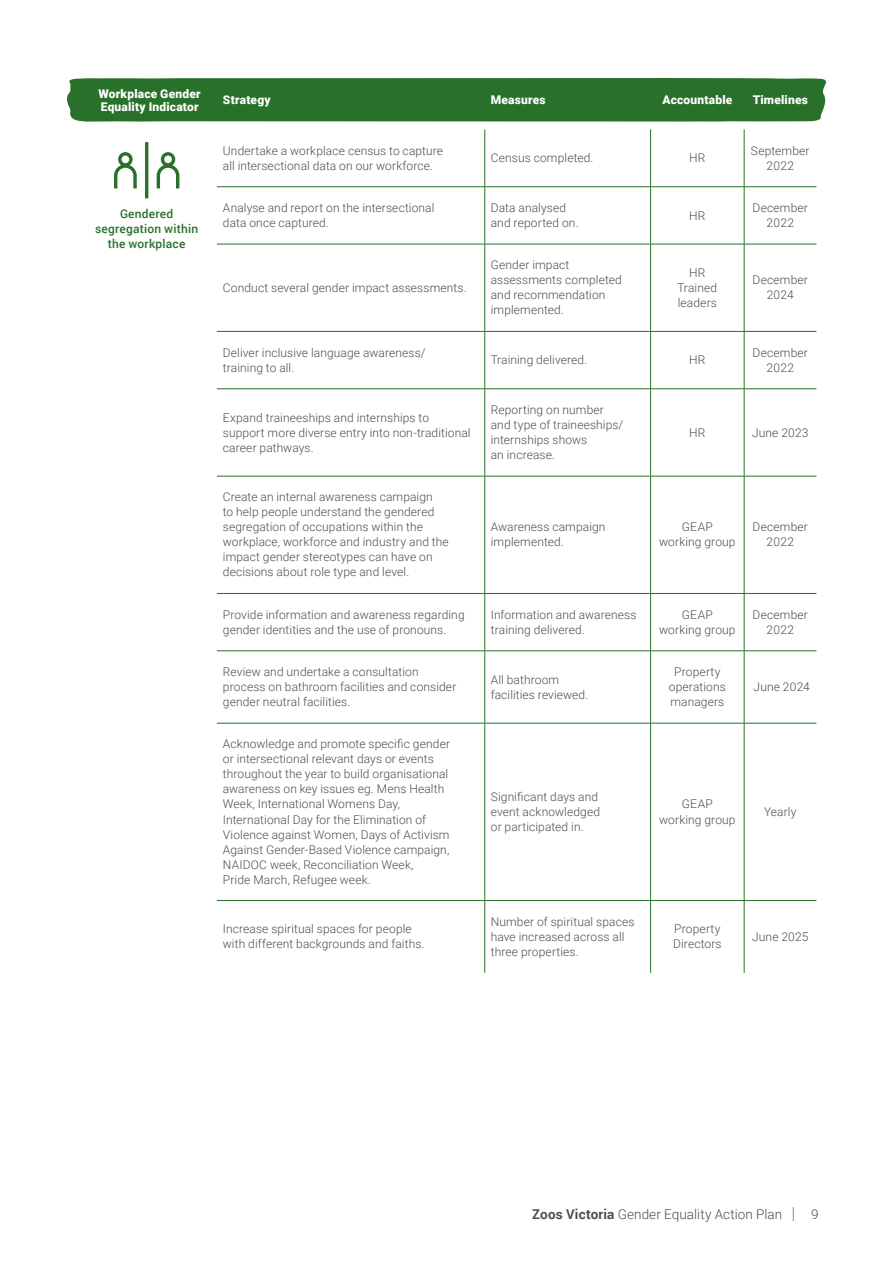
<style>
.page{position:relative;width:893px;height:1263px;background:#fff}
.page>*{position:absolute;margin:0;border:0;box-sizing:border-box;transform-origin:0 0}
.t1{font:300 13.5px "Roboto";letter-spacing:.005em;color:#4d4d4f}
.t2{font:300 12px/15px "Roboto";letter-spacing:.01em;color:#4d4d4f}
.t3{font:900 12px/13.5px "Roboto";letter-spacing:.015em;color:#fff}
.t4{font:500 12px/15px "Roboto";letter-spacing:.015em;color:#29702a;text-align:center}
.s1{font-weight:700}
.s2{font-size:16.5px}
</style>
<div class="page">
<hr style="left:484px;top:129px;width:1px;height:58px;background:#29702a">
<hr style="left:650px;top:129px;width:1px;height:58px;background:#29702a">
<hr style="left:744px;top:129px;width:1px;height:58px;background:#29702a">
<hr style="left:217px;top:186px;width:268px;height:1px;background:#29702a">
<hr style="left:485px;top:186px;width:166px;height:1px;background:#29702a">
<hr style="left:484px;top:187px;width:1px;height:57px;background:#29702a">
<hr style="left:651px;top:186px;width:93px;height:1px;background:#29702a">
<hr style="left:650px;top:187px;width:1px;height:57px;background:#29702a">
<hr style="left:744px;top:186px;width:72px;height:1px;background:#29702a">
<hr style="left:744px;top:187px;width:1px;height:57px;background:#29702a">
<hr style="left:217px;top:244px;width:268px;height:1px;background:#29702a">
<hr style="left:485px;top:244px;width:166px;height:1px;background:#29702a">
<hr style="left:484px;top:244px;width:1px;height:87px;background:#29702a">
<hr style="left:651px;top:244px;width:93px;height:1px;background:#29702a">
<hr style="left:650px;top:244px;width:1px;height:87px;background:#29702a">
<hr style="left:744px;top:244px;width:72px;height:1px;background:#29702a">
<hr style="left:744px;top:244px;width:1px;height:87px;background:#29702a">
<hr style="left:217px;top:331px;width:268px;height:1px;background:#29702a">
<hr style="left:485px;top:331px;width:166px;height:1px;background:#29702a">
<hr style="left:484px;top:332px;width:1px;height:57px;background:#29702a">
<hr style="left:651px;top:331px;width:93px;height:1px;background:#29702a">
<hr style="left:650px;top:332px;width:1px;height:57px;background:#29702a">
<hr style="left:744px;top:331px;width:72px;height:1px;background:#29702a">
<hr style="left:744px;top:332px;width:1px;height:57px;background:#29702a">
<hr style="left:217px;top:388px;width:268px;height:1px;background:#29702a">
<hr style="left:485px;top:388px;width:166px;height:1px;background:#29702a">
<hr style="left:484px;top:389px;width:1px;height:87px;background:#29702a">
<hr style="left:651px;top:388px;width:93px;height:1px;background:#29702a">
<hr style="left:650px;top:389px;width:1px;height:87px;background:#29702a">
<hr style="left:744px;top:388px;width:72px;height:1px;background:#29702a">
<hr style="left:744px;top:389px;width:1px;height:87px;background:#29702a">
<hr style="left:217px;top:476px;width:268px;height:1px;background:#29702a">
<hr style="left:485px;top:476px;width:166px;height:1px;background:#29702a">
<hr style="left:484px;top:476px;width:1px;height:117px;background:#29702a">
<hr style="left:651px;top:476px;width:93px;height:1px;background:#29702a">
<hr style="left:650px;top:476px;width:1px;height:117px;background:#29702a">
<hr style="left:744px;top:476px;width:72px;height:1px;background:#29702a">
<hr style="left:744px;top:476px;width:1px;height:117px;background:#29702a">
<hr style="left:217px;top:593px;width:268px;height:1px;background:#29702a">
<hr style="left:485px;top:593px;width:166px;height:1px;background:#29702a">
<hr style="left:484px;top:594px;width:1px;height:57px;background:#29702a">
<hr style="left:651px;top:593px;width:93px;height:1px;background:#29702a">
<hr style="left:650px;top:594px;width:1px;height:57px;background:#29702a">
<hr style="left:744px;top:593px;width:72px;height:1px;background:#29702a">
<hr style="left:744px;top:594px;width:1px;height:57px;background:#29702a">
<hr style="left:217px;top:650px;width:268px;height:1px;background:#29702a">
<hr style="left:485px;top:650px;width:166px;height:1px;background:#29702a">
<hr style="left:484px;top:651px;width:1px;height:72px;background:#29702a">
<hr style="left:651px;top:650px;width:93px;height:1px;background:#29702a">
<hr style="left:650px;top:651px;width:1px;height:72px;background:#29702a">
<hr style="left:744px;top:650px;width:72px;height:1px;background:#29702a">
<hr style="left:744px;top:651px;width:1px;height:72px;background:#29702a">
<hr style="left:217px;top:723px;width:268px;height:1px;background:#29702a">
<hr style="left:485px;top:723px;width:166px;height:1px;background:#29702a">
<hr style="left:484px;top:723px;width:1px;height:177px;background:#29702a">
<hr style="left:651px;top:723px;width:93px;height:1px;background:#29702a">
<hr style="left:650px;top:723px;width:1px;height:177px;background:#29702a">
<hr style="left:744px;top:723px;width:72px;height:1px;background:#29702a">
<hr style="left:744px;top:723px;width:1px;height:177px;background:#29702a">
<hr style="left:484px;top:901px;width:1px;height:72px;background:#29702a">
<hr style="left:650px;top:901px;width:1px;height:72px;background:#29702a">
<hr style="left:744px;top:901px;width:1px;height:72px;background:#29702a">
<hr style="left:217px;top:900px;width:268px;height:1px;background:#29702a">
<hr style="left:485px;top:900px;width:166px;height:1px;background:#29702a">
<hr style="left:651px;top:900px;width:93px;height:1px;background:#29702a">
<hr style="left:744px;top:900px;width:72px;height:1px;background:#29702a">
<svg style="left:114px;top:152px;width:23px;height:36px"></svg>
<svg style="left:157px;top:152px;width:22px;height:36px"></svg>
<hr style="left:145px;top:142px;width:3px;height:56px;background:#29702a">
<div style="left:67px;top:78px;width:759px;height:44px;background:#29702a"></div>
<p class="t3" style="left:99px;top:86px;width:104px">Workplace Gender<br>Equality Indicator</p>
<p class="t3" style="left:223px;top:93px;width:49px">Strategy</p>
<p class="t3" style="left:491px;top:93px;width:56px">Measures</p>
<p class="t3" style="left:662px;top:93px;width:71px">Accountable</p>
<p class="t3" style="left:753px;top:93px;width:57px">Timelines</p>
<p class="t4" style="left:95px;top:205px;width:104px">Gendered segregation within the workplace</p>
<p class="t2" style="left:223px;top:142px;width:222px">Undertake a workplace census to capture all intersectional data on our workforce.</p>
<p class="t2" style="left:491px;top:150px;width:104px">Census completed.</p>
<p class="t2" style="left:689px;top:150px;width:18px">HR</p>
<p class="t2" style="left:751px;top:142px;width:60px;text-align:center">September<br>2022</p>
<p class="t2" style="left:223px;top:200px;width:213px">Analyse and report on the intersectional data once captured.</p>
<p class="t2" style="left:491px;top:200px;width:89px">Data analysed and reported on.</p>
<p class="t2" style="left:689px;top:207px;width:18px">HR</p>
<p class="t2" style="left:753px;top:200px;width:57px;text-align:center">December<br>2022</p>
<p class="t2" style="left:223px;top:280px;width:245px">Conduct several gender impact assessments.</p>
<p class="t2" style="left:491px;top:257px;width:133px">Gender impact assessments completed and recommendation implemented.</p>
<p class="t2" style="left:678px;top:265px;width:41px;text-align:center">HR<br>Trained leaders</p>
<p class="t2" style="left:753px;top:272px;width:57px;text-align:center">December<br>2024</p>
<p class="t2" style="left:223px;top:345px;width:204px">Deliver inclusive language awareness/ training to all.</p>
<p class="t2" style="left:491px;top:352px;width:98px">Training delivered.</p>
<p class="t2" style="left:689px;top:352px;width:18px">HR</p>
<p class="t2" style="left:753px;top:345px;width:57px;text-align:center">December<br>2022</p>
<p class="t2" style="left:223px;top:409px;width:249px">Expand traineeships and internships to support more diverse entry into non-traditional career pathways.</p>
<p class="t2" style="left:491px;top:402px;width:134px">Reporting on number and type of traineeships/ internships shows<br>an increase.</p>
<p class="t2" style="left:689px;top:424px;width:18px">HR</p>
<p class="t2" style="left:752px;top:424px;width:58px">June 2023</p>
<p class="t2" style="left:223px;top:489px;width:227px">Create an internal awareness campaign<br>to help people understand the gendered segregation of occupations within the workplace, workforce and industry and the impact gender stereotypes can have on decisions about role type and level.</p>
<p class="t2" style="left:491px;top:519px;width:116px">Awareness campaign implemented.</p>
<p class="t2" style="left:659px;top:519px;width:78px;text-align:center">GEAP working group</p>
<p class="t2" style="left:753px;top:519px;width:57px;text-align:center">December<br>2022</p>
<p class="t2" style="left:223px;top:607px;width:243px">Provide information and awareness regarding gender identities and the use of pronouns.</p>
<p class="t2" style="left:491px;top:607px;width:147px">Information and awareness training delivered.</p>
<p class="t2" style="left:659px;top:607px;width:78px;text-align:center">GEAP working group</p>
<p class="t2" style="left:753px;top:607px;width:57px;text-align:center">December<br>2022</p>
<p class="t2" style="left:223px;top:664px;width:235px">Review and undertake a consultation process on bathroom facilities and consider gender neutral facilities.</p>
<p class="t2" style="left:491px;top:671px;width:99px">All bathroom facilities reviewed.</p>
<p class="t2" style="left:669px;top:664px;width:59px;text-align:center">Property operations managers</p>
<p class="t2" style="left:754px;top:679px;width:58px">June 2024</p>
<p class="t2" style="left:223px;top:736px;width:229px">Acknowledge and promote specific gender or intersectional relevant days or events throughout the year to build organisational awareness on key issues eg. Mens Health Week, International Womens Day, International Day for the Elimination of Violence against Women, Days of Activism Against Gender-Based Violence campaign, NAIDOC week, Reconciliation Week,<br>Pride March, Refugee week.</p>
<p class="t2" style="left:491px;top:789px;width:111px">Significant days and event acknowledged or participated in.</p>
<p class="t2" style="left:659px;top:796px;width:78px;text-align:center">GEAP working group</p>
<p class="t2" style="left:764px;top:804px;width:34px">Yearly</p>
<p class="t2" style="left:223px;top:921px;width:203px">Increase spiritual spaces for people with different backgrounds and faiths.</p>
<p class="t2" style="left:491px;top:914px;width:145px">Number of spiritual spaces have increased across all three properties.</p>
<p class="t2" style="left:673px;top:921px;width:50px">Property<br>Directors</p>
<p class="t2" style="left:752px;top:929px;width:58px">June 2025</p>
<p class="t1" style="left:532px;top:1204px;width:288px"><span class="s1">Zoos Victoria</span> Gender Equality Action Plan <span class="s2">|</span> 9</p>
</div>
